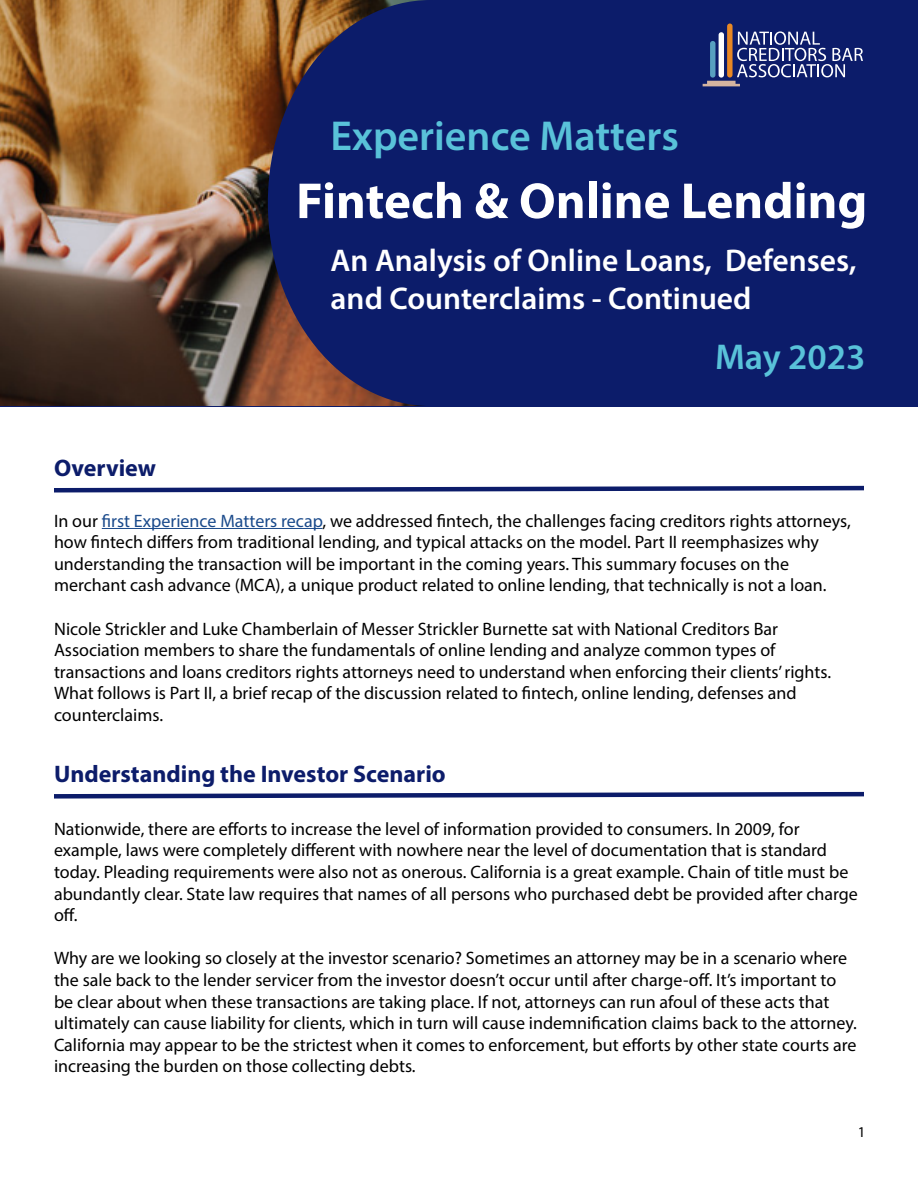
<style>
.page{position:relative;width:918px;height:1188px;background:#fff}
.page>*{position:absolute;margin:0;border:0;box-sizing:border-box;transform-origin:0 0}
.t1{font:700 51px "Myriad Pro";color:#fff}
.t2{font:600 42px "Myriad Pro";color:#59c2d9}
.t3{font:600 36px "Myriad Pro";color:#59c2d9}
.t4{font:600 31.5px/37.8px "Myriad Pro";color:#fff}
.t5{font:700 24px "Myriad Pro";color:#0c1c6a}
.t6{font:18px/21.6px "Myriad Pro";color:#000}
.t7{font:15px "Myriad Pro";color:#000}
.s1{color:#1a4a8b}
</style>
<div class="page">
<div style="left:0;top:0;width:918px;height:406px;background:#0c1c6a"></div>
<img style="left:0;top:0;width:420px;height:406px">
<div style="left:268px;top:0;width:326px;height:406px;background:#0c1c6a;border-radius:50%"></div>
<div style="left:727px;top:24px;width:6px;height:54px;background:#e88824;border-radius:3px"></div>
<svg style="left:703px;top:31px;width:160px;height:55px"></svg>
<svg style="left:54px;top:485px;width:810px;height:8px"></svg>
<hr style="left:102px;top:528px;width:221px;height:1px;background:#1a4a8b">
<svg style="left:54px;top:791px;width:810px;height:8px"></svg>
<p class="t2" style="left:331px;top:109px;width:350px">Experience Matters</p>
<p class="t1" style="left:296px;top:168px;width:573px">Fintech &amp; Online Lending</p>
<p class="t4" style="left:331px;top:240px;width:527px">An Analysis of Online Loans, Defenses, and Counterclaims - Continued</p>
<p class="t3" style="left:715px;top:334px;width:152px">May 2023</p>
<p class="t5" style="left:54px;top:452px;width:104px">Overview</p>
<p class="t6" style="left:54px;top:510px;width:798px">In our <span class="s1">first Experience Matters recap</span>, we addressed fintech, the challenges facing creditors rights attorneys, how fintech differs from traditional lending, and typical attacks on the model. Part II reemphasizes why understanding the transaction will be important in the coming years. This summary focuses on the merchant cash advance (MCA), a unique product related to online lending, that technically is not a loan.</p>
<p class="t6" style="left:54px;top:618px;width:779px">Nicole Strickler and Luke Chamberlain of Messer Strickler Burnette sat with National Creditors Bar Association members to share the fundamentals of online lending and analyze common types of transactions and loans creditors rights attorneys need to understand when enforcing their clients’ rights.<br>What follows is Part II, a brief recap of the discussion related to fintech, online lending, defenses and counterclaims.</p>
<p class="t5" style="left:54px;top:758px;width:393px">Understanding the Investor Scenario</p>
<p class="t6" style="left:54px;top:818px;width:805px">Nationwide, there are efforts to increase the level of information provided to consumers. In 2009, for example, laws were completely different with nowhere near the level of documentation that is standard today. Pleading requirements were also not as onerous. California is a great example. Chain of title must be abundantly clear. State law requires that names of all persons who purchased debt be provided after charge off.</p>
<p class="t6" style="left:54px;top:947px;width:804px">Why are we looking so closely at the investor scenario? Sometimes an attorney may be in a scenario where the sale back to the lender servicer from the investor doesn’t occur until after charge-off. It’s important to be clear about when these transactions are taking place. If not, attorneys can run afoul of these acts that ultimately can cause liability for clients, which in turn will cause indemnification claims back to the attorney.<br>California may appear to be the strictest when it comes to enforcement, but efforts by other state courts are increasing the burden on those collecting debts.</p>
<p class="t7" style="left:858px;top:1123px;width:9px">1</p>
</div>
